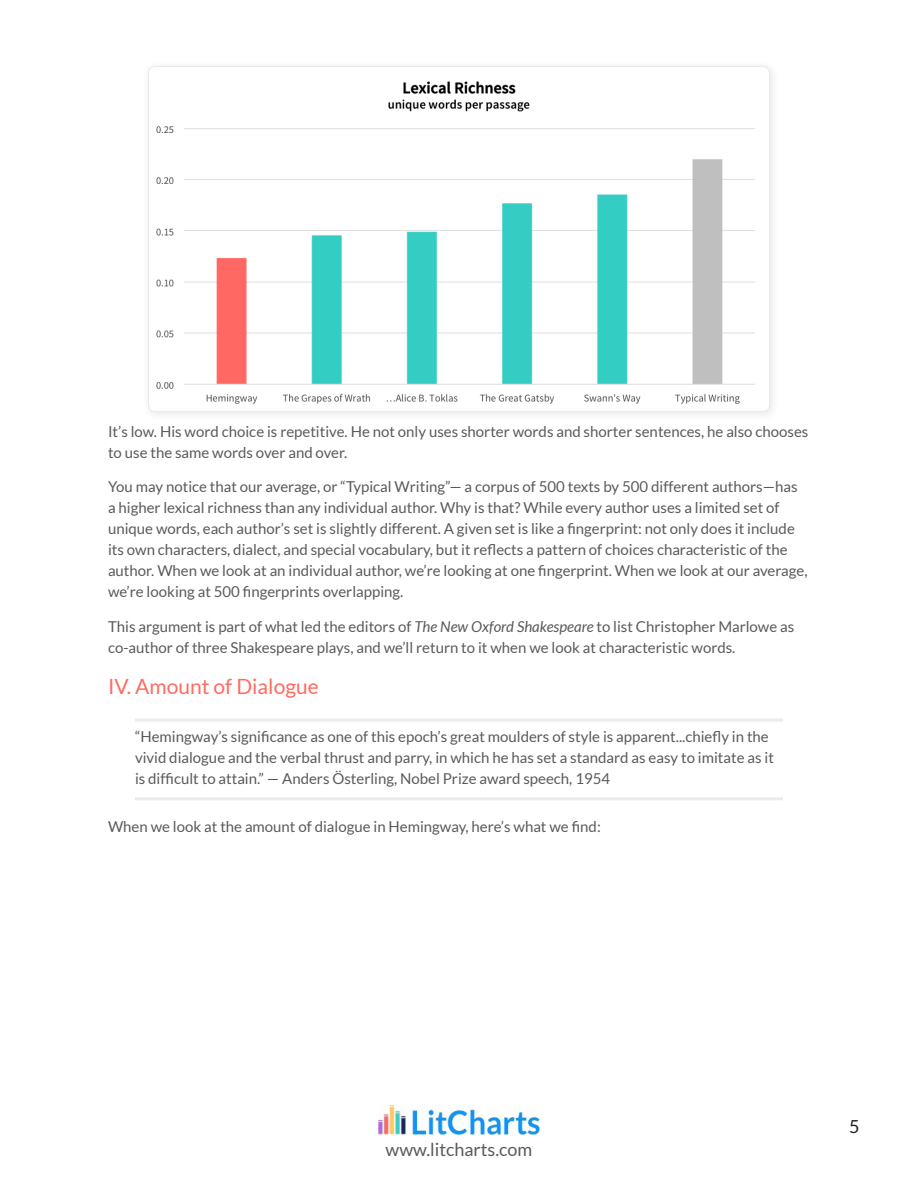
<style>
.page{position:relative;width:918px;height:1188px;background:#fff}
.page>*{position:absolute;margin:0;border:0;box-sizing:border-box;transform-origin:0 0}
.BHEAD{font:21px "Lato";color:#fe6c63}
.t1{font:18px "Lato";color:#5a5a5a}
.t2{font:18px "Lato";color:#231f20}
.Body_Text{font:15px/21px "Lato";color:#5a5a5a}
.Quote___Callout{font:15px/21px "Lato";color:#5a5a5a}
.s1{font-style:italic}
</style>
<div class="page">
<img style="left:378px;top:1105px;width:162px;height:29px">
<hr style="left:135px;top:719px;width:648px;height:3px;background:#ebebeb">
<hr style="left:135px;top:797px;width:648px;height:3px;background:#ebebeb">
<div style="left:142px;top:60px;width:638px;height:362px;background:#231f20;opacity:.1"></div>
<img style="left:150px;top:68px;width:620px;height:343px">
<p class="Body_Text" style="left:108px;top:421px;width:702px">It’s low. His word choice is repetitive. He not only uses shorter words and shorter sentences, he also chooses to use the same words over and over.</p>
<p class="Body_Text" style="left:108px;top:476px;width:701px">You may notice that our average, or “Typical Writing”— a corpus of 500 texts by 500 different authors—has a higher lexical richness than any individual author. Why is that? While every author uses a limited set of unique words, each author’s set is slightly different. A given set is like a fingerprint: not only does it include its own characters, dialect, and special vocabulary, but it reflects a pattern of choices characteristic of the author. When we look at an individual author, we’re looking at one fingerprint. When we look at our average, we’re looking at 500 fingerprints overlapping.</p>
<p class="Body_Text" style="left:108px;top:616px;width:688px">This argument is part of what led the editors of <span class="s1">The New Oxford Shakespeare</span> to list Christopher Marlowe as co-author of three Shakespeare plays, and we’ll return to it when we look at characteristic words.</p>
<p class="BHEAD" style="left:108px;top:675px;width:212px">IV. Amount of Dialogue</p>
<p class="Quote___Callout" style="left:135px;top:726px;width:640px">“Hemingway’s significance as one of this epoch’s great moulders of style is apparent...chiefly in the vivid dialogue and the verbal thrust and parry, in which he has set a standard as easy to imitate as it is difficult to attain.” — Anders Österling, Nobel Prize award speech, 1954</p>
<p class="Body_Text" style="left:108px;top:816px;width:494px">When we look at the amount of dialogue in Hemingway, here’s what we find:</p>
<p class="t1" style="left:386px;top:1139px;width:148px">www.litcharts.com</p>
<p class="t2" style="left:849px;top:1117px;width:12px">5</p>
</div>
